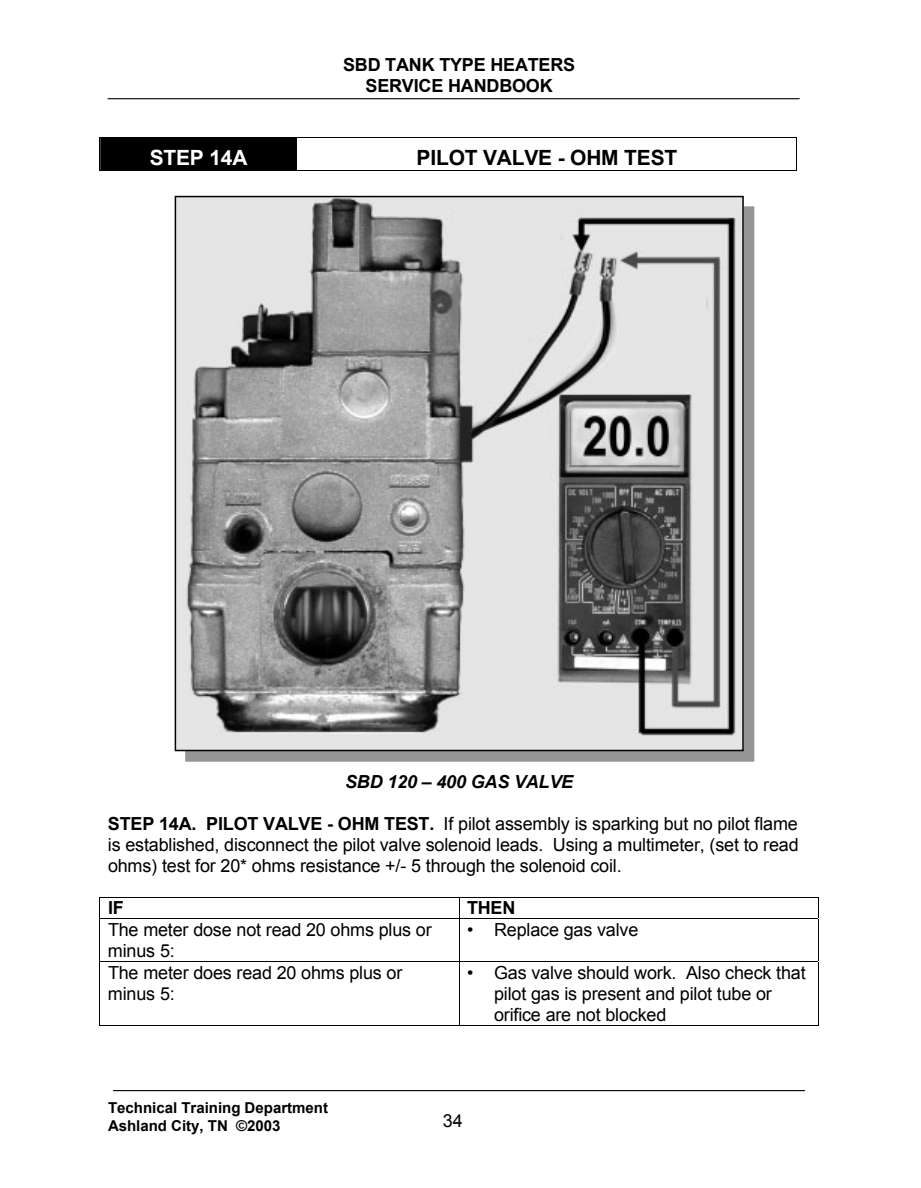
<style>
.page{position:relative;width:921px;height:1188px;background:#fff}
.page>*{position:absolute;margin:0;border:0;box-sizing:border-box;transform-origin:0 0}
.t1{font:700 21px "Arial";letter-spacing:-.01em;color:#000}
.t2{font:700 21px "Arial";letter-spacing:-.01em;color:#fff}
.t3{font:18px/21px "Arial";letter-spacing:-.01em;color:#000}
.t4{font:700 18px/21px "Arial";letter-spacing:-.01em;color:#000;text-align:center}
.t5{font:italic 700 18px "Arial";letter-spacing:-.01em;color:#000}
.t6{font:700 15px/18px "Arial";color:#000}
.s1{font-weight:700}
</style>
<div class="page">
<hr style="left:108px;top:98px;width:691px;height:1px;background:#010101">
<hr style="left:113px;top:1090px;width:692px;height:1px;background:#010101">
<div style="left:101px;top:138px;width:196px;height:32px;background:#000"></div>
<hr style="left:100px;top:137px;width:697px;height:1px;background:#000">
<hr style="left:100px;top:138px;width:1px;height:33px;background:#000">
<hr style="left:100px;top:170px;width:197px;height:1px;background:#000">
<hr style="left:297px;top:138px;width:1px;height:33px;background:#000">
<hr style="left:297px;top:170px;width:499px;height:1px;background:#000">
<hr style="left:796px;top:138px;width:1px;height:33px;background:#000">
<hr style="left:100px;top:897px;width:718px;height:1px;background:#000">
<svg style="left:459px;top:898px;width:1px;height:20px"></svg>
<svg style="left:818px;top:897px;width:1px;height:21px"></svg>
<hr style="left:100px;top:918px;width:718px;height:1px;background:#000">
<hr style="left:100px;top:919px;width:1px;height:42px;background:#000">
<hr style="left:459px;top:919px;width:1px;height:42px;background:#000">
<hr style="left:818px;top:919px;width:1px;height:42px;background:#000">
<hr style="left:100px;top:961px;width:718px;height:1px;background:#000">
<hr style="left:100px;top:962px;width:1px;height:63px;background:#000">
<hr style="left:100px;top:1025px;width:359px;height:1px;background:#000">
<hr style="left:459px;top:962px;width:1px;height:63px;background:#000">
<hr style="left:459px;top:1025px;width:359px;height:1px;background:#000">
<hr style="left:818px;top:962px;width:1px;height:63px;background:#000">
<img style="left:178px;top:199px;width:563px;height:549px">
<div style="left:175px;top:196px;width:569px;height:555px;border:2px solid #010101"></div>
<p class="t4" style="left:343px;top:55px;width:234px">SBD TANK TYPE HEATERS<br>SERVICE HANDBOOK</p>
<p class="t2" style="left:150px;top:144px;width:99px">STEP 14A</p>
<p class="t1" style="left:417px;top:144px;width:262px">PILOT VALVE - OHM TEST</p>
<p class="t5" style="left:345px;top:770px;width:230px">SBD 120 – 400 GAS VALVE</p>
<p class="t3" style="left:108px;top:813px;width:692px;text-align:justify"><span class="s1">STEP 14A. PILOT VALVE - OHM TEST.</span> If pilot assembly is sparking but no pilot flame is established, disconnect the pilot valve solenoid leads. Using a multimeter, (set to read ohms) test for 20* ohms resistance +/- 5 through the solenoid coil.</p>
<p class="t4" style="left:108px;top:898px;width:17px">IF</p>
<p class="t4" style="left:467px;top:898px;width:50px">THEN</p>
<p class="t3" style="left:108px;top:919px;width:325px">The meter dose not read 20 ohms plus or minus 5:</p>
<p class="t3" style="left:467px;top:919px;width:173px">• Replace gas valve</p>
<p class="t3" style="left:108px;top:962px;width:296px">The meter does read 20 ohms plus or minus 5:</p>
<p class="t3" style="left:494px;top:962px;width:313px;text-indent:-27px">• Gas valve should work. Also check that pilot gas is present and pilot tube or orifice are not blocked</p>
<p class="t6" style="left:108px;top:1099px;width:222px">Technical Training Department<br>Ashland City, TN ©2003</p>
<p class="t3" style="left:443px;top:1110px;width:21px">34</p>
</div>
